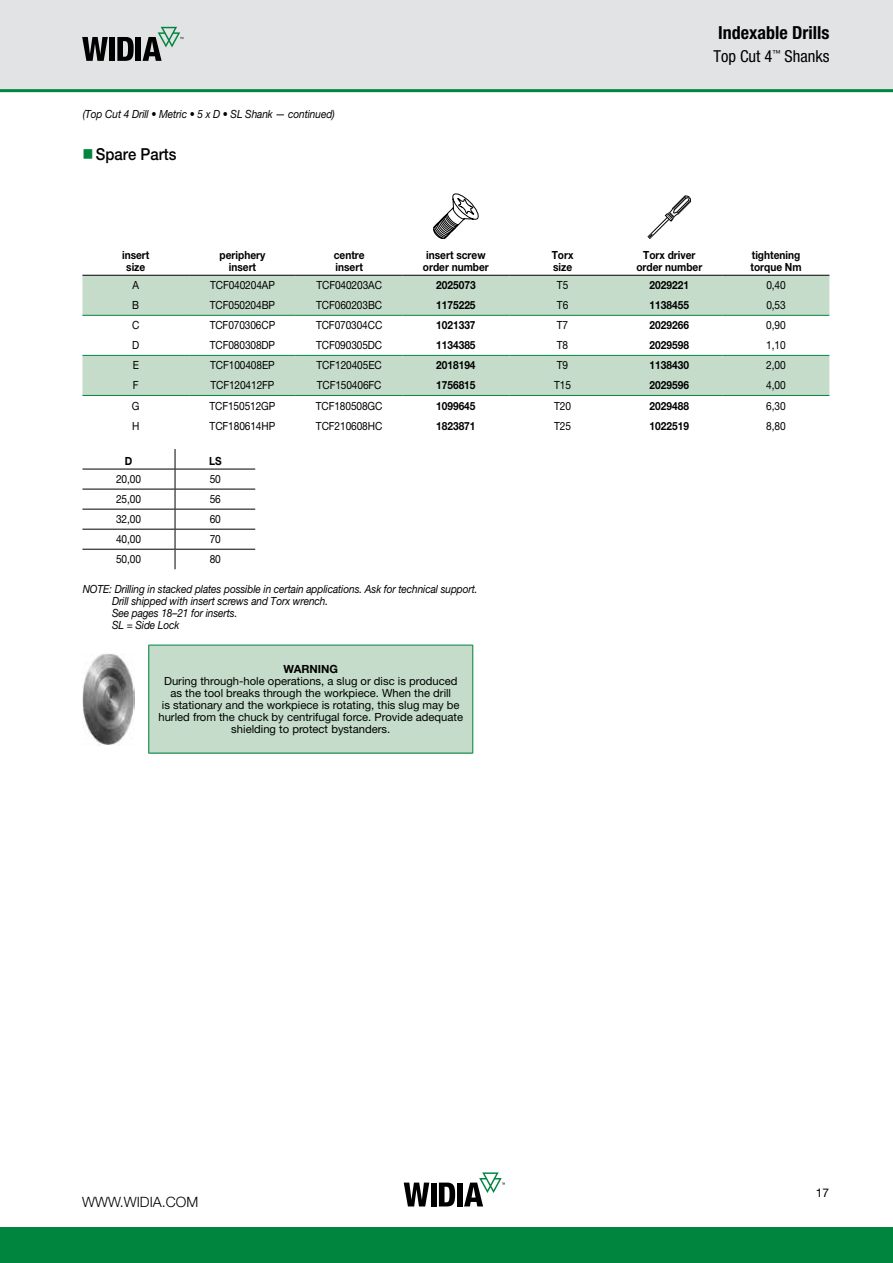
<style>
.page{position:relative;width:893px;height:1263px;background:#fff}
.page>*{position:absolute;margin:0;border:0;box-sizing:border-box;transform-origin:0 0}
.t1{font:700 condensed 18px "Helvetica Neue LT Std";color:#000}
.t2{font:condensed 16.5px "Helvetica Neue LT Std";color:#000}
.t3{font:500 16.5px "Helvetica Neue LT Std";color:#000;scale:.9 1}
.t4{font:300 14.25px "Helvetica Neue LT Std";color:#000}
.t5{font:12px "Helvetica Neue LT Std";color:#000}
.t6{font:11.25px "Helvetica Neue LT Std";letter-spacing:-.01em;color:#000;scale:.9 1}
.t7{font:11.25px/12px "Helvetica Neue LT Std";letter-spacing:-.01em;color:#000;text-align:center}
.t8{font:700 11.25px/12px "Helvetica Neue LT Std";color:#000;scale:.9 1}
.t9{font:italic 11.25px/12px "Helvetica Neue LT Std";letter-spacing:-.01em;color:#000;scale:.9 1}
.t10{font:700 11.25px "Helvetica Neue LT Std";color:#000}
.s1{color:#00853f}
</style>
<div class="page">
<div style="left:0;top:0;width:893px;height:92px;background:#e2e3e4"></div>
<hr style="left:0;top:89px;width:893px;height:3px;background:#00853f">
<svg style="left:404px;top:1182px;width:25px;height:24px"></svg>
<div style="left:431px;top:1182px;width:5px;height:24px;background:#000"></div>
<svg style="left:439px;top:1182px;width:16px;height:24px"></svg>
<div style="left:457px;top:1182px;width:6px;height:24px;background:#000"></div>
<svg style="left:464px;top:1172px;width:41px;height:34px"></svg>
<div style="left:0;top:1226px;width:893px;height:37px;background:#00853f"></div>
<svg style="left:82px;top:37px;width:26px;height:24px"></svg>
<div style="left:109px;top:37px;width:6px;height:24px;background:#000"></div>
<svg style="left:117px;top:37px;width:17px;height:24px"></svg>
<div style="left:136px;top:37px;width:5px;height:24px;background:#000"></div>
<svg style="left:143px;top:27px;width:40px;height:34px"></svg>
<hr style="left:82px;top:469px;width:93px;height:1px;background:#000">
<hr style="left:175px;top:469px;width:80px;height:1px;background:#000">
<hr style="left:82px;top:489px;width:93px;height:1px;background:#000">
<hr style="left:175px;top:489px;width:80px;height:1px;background:#000">
<hr style="left:82px;top:509px;width:93px;height:1px;background:#000">
<hr style="left:175px;top:509px;width:80px;height:1px;background:#000">
<hr style="left:82px;top:529px;width:93px;height:1px;background:#000">
<hr style="left:175px;top:529px;width:80px;height:1px;background:#000">
<hr style="left:82px;top:549px;width:93px;height:1px;background:#000">
<hr style="left:175px;top:549px;width:80px;height:1px;background:#000">
<svg style="left:175px;top:449px;width:1px;height:120px"></svg>
<div style="left:82px;top:276px;width:747px;height:39px;background:#c4dcc9"></div>
<div style="left:82px;top:354px;width:747px;height:41px;background:#c4dcc9"></div>
<hr style="left:82px;top:275px;width:107px;height:1px;background:#000">
<hr style="left:189px;top:275px;width:107px;height:1px;background:#000">
<hr style="left:296px;top:275px;width:107px;height:1px;background:#000">
<hr style="left:403px;top:275px;width:106px;height:1px;background:#000">
<hr style="left:509px;top:275px;width:107px;height:1px;background:#000">
<hr style="left:616px;top:275px;width:107px;height:1px;background:#000">
<hr style="left:723px;top:275px;width:106px;height:1px;background:#000">
<hr style="left:82px;top:315px;width:107px;height:1px;background:#00853f">
<hr style="left:189px;top:315px;width:107px;height:1px;background:#00853f">
<hr style="left:296px;top:315px;width:107px;height:1px;background:#00853f">
<hr style="left:403px;top:315px;width:106px;height:1px;background:#00853f">
<hr style="left:509px;top:315px;width:107px;height:1px;background:#00853f">
<hr style="left:616px;top:315px;width:107px;height:1px;background:#00853f">
<hr style="left:723px;top:315px;width:106px;height:1px;background:#00853f">
<hr style="left:82px;top:355px;width:107px;height:1px;background:#00853f">
<hr style="left:189px;top:355px;width:107px;height:1px;background:#00853f">
<hr style="left:296px;top:355px;width:107px;height:1px;background:#00853f">
<hr style="left:403px;top:355px;width:106px;height:1px;background:#00853f">
<hr style="left:509px;top:355px;width:107px;height:1px;background:#00853f">
<hr style="left:616px;top:355px;width:107px;height:1px;background:#00853f">
<hr style="left:723px;top:355px;width:106px;height:1px;background:#00853f">
<hr style="left:82px;top:395px;width:107px;height:1px;background:#00853f">
<hr style="left:189px;top:395px;width:107px;height:1px;background:#00853f">
<hr style="left:296px;top:395px;width:107px;height:1px;background:#00853f">
<hr style="left:403px;top:395px;width:106px;height:1px;background:#00853f">
<hr style="left:509px;top:395px;width:107px;height:1px;background:#00853f">
<hr style="left:616px;top:395px;width:107px;height:1px;background:#00853f">
<hr style="left:723px;top:395px;width:106px;height:1px;background:#00853f">
<svg style="left:433px;top:194px;width:45px;height:45px"></svg>
<svg style="left:647px;top:196px;width:44px;height:43px"></svg>
<div style="left:149px;top:645px;width:324px;height:108px;background:#c4dcc9"></div>
<hr style="left:149px;top:645px;width:323px;height:1px;background:#00853f">
<hr style="left:148px;top:645px;width:1px;height:108px;background:#00853f">
<hr style="left:472px;top:645px;width:1px;height:108px;background:#00853f">
<hr style="left:149px;top:753px;width:323px;height:1px;background:#00853f">
<img style="left:82px;top:653px;width:53px;height:92px">
<p class="t9" style="left:83px;top:107px;width:282px">(Top Cut 4 Drill • Metric • 5 x D • SL Shank — continued)</p>
<h2 class="t3" style="left:82px;top:144px;width:106px"><span class="s1">■</span> Spare Parts</h2>
<h1 class="t1" style="left:718px;top:22px;width:113px">Indexable Drills</h1>
<h2 class="t2" style="left:713px;top:46px;width:117px">Top Cut 4<sup>™</sup> Shanks</h2>
<p class="t8" style="left:122px;top:248px;width:32px;text-align:center">insert size</p>
<p class="t8" style="left:220px;top:248px;width:52px;text-align:center">periphery insert</p>
<p class="t8" style="left:334px;top:248px;width:36px">centre insert</p>
<p class="t8" style="left:423px;top:248px;width:75px">insert screw order number</p>
<p class="t8" style="left:552px;top:248px;width:26px">Torx size</p>
<p class="t8" style="left:636px;top:248px;width:75px;text-align:center">Torx driver order number</p>
<p class="t8" style="left:750px;top:248px;width:58px">tightening torque Nm</p>
<p class="t6" style="left:133px;top:279px;width:9px">A</p>
<p class="t6" style="left:210px;top:279px;width:74px">TCF040204AP</p>
<p class="t6" style="left:316px;top:279px;width:74px">TCF040203AC</p>
<p class="t8" style="left:436px;top:279px;width:45px">2025073</p>
<p class="t6" style="left:557px;top:279px;width:14px">T5</p>
<p class="t8" style="left:650px;top:279px;width:45px">2029221</p>
<p class="t6" style="left:766px;top:279px;width:23px">0,40</p>
<p class="t6" style="left:132px;top:299px;width:9px">B</p>
<p class="t6" style="left:210px;top:299px;width:74px">TCF050204BP</p>
<p class="t6" style="left:316px;top:299px;width:75px">TCF060203BC</p>
<p class="t8" style="left:436px;top:299px;width:45px">1175225</p>
<p class="t6" style="left:557px;top:299px;width:14px">T6</p>
<p class="t8" style="left:650px;top:299px;width:45px">1138455</p>
<p class="t6" style="left:766px;top:299px;width:23px">0,53</p>
<p class="t6" style="left:132px;top:319px;width:10px">C</p>
<p class="t6" style="left:210px;top:319px;width:74px">TCF070306CP</p>
<p class="t6" style="left:316px;top:319px;width:75px">TCF070304CC</p>
<p class="t8" style="left:436px;top:319px;width:45px">1021337</p>
<p class="t6" style="left:557px;top:319px;width:14px">T7</p>
<p class="t8" style="left:650px;top:319px;width:45px">2029266</p>
<p class="t6" style="left:766px;top:319px;width:23px">0,90</p>
<p class="t6" style="left:132px;top:339px;width:9px">D</p>
<p class="t6" style="left:210px;top:339px;width:74px">TCF080308DP</p>
<p class="t6" style="left:316px;top:339px;width:75px">TCF090305DC</p>
<p class="t8" style="left:436px;top:339px;width:45px">1134385</p>
<p class="t6" style="left:557px;top:339px;width:14px">T8</p>
<p class="t8" style="left:650px;top:339px;width:45px">2029598</p>
<p class="t6" style="left:766px;top:339px;width:23px">1,10</p>
<p class="t6" style="left:133px;top:359px;width:8px">E</p>
<p class="t6" style="left:210px;top:359px;width:73px">TCF100408EP</p>
<p class="t6" style="left:317px;top:359px;width:74px">TCF120405EC</p>
<p class="t8" style="left:436px;top:359px;width:45px">2018194</p>
<p class="t6" style="left:557px;top:359px;width:14px">T9</p>
<p class="t8" style="left:650px;top:359px;width:45px">1138430</p>
<p class="t6" style="left:766px;top:359px;width:23px">2,00</p>
<p class="t6" style="left:133px;top:379px;width:8px">F</p>
<p class="t6" style="left:210px;top:379px;width:73px">TCF120412FP</p>
<p class="t6" style="left:317px;top:379px;width:74px">TCF150406FC</p>
<p class="t8" style="left:436px;top:379px;width:45px">1756815</p>
<p class="t6" style="left:554px;top:379px;width:20px">T15</p>
<p class="t8" style="left:650px;top:379px;width:45px">2029596</p>
<p class="t6" style="left:766px;top:379px;width:23px">4,00</p>
<p class="t6" style="left:132px;top:399px;width:10px">G</p>
<p class="t6" style="left:209px;top:399px;width:75px">TCF150512GP</p>
<p class="t6" style="left:316px;top:399px;width:76px">TCF180508GC</p>
<p class="t8" style="left:436px;top:399px;width:45px">1099645</p>
<p class="t6" style="left:554px;top:399px;width:20px">T20</p>
<p class="t8" style="left:650px;top:399px;width:45px">2029488</p>
<p class="t6" style="left:766px;top:399px;width:23px">6,30</p>
<p class="t6" style="left:132px;top:419px;width:10px">H</p>
<p class="t6" style="left:210px;top:419px;width:74px">TCF180614HP</p>
<p class="t6" style="left:316px;top:419px;width:75px">TCF210608HC</p>
<p class="t8" style="left:436px;top:419px;width:45px">1823871</p>
<p class="t6" style="left:554px;top:419px;width:20px">T25</p>
<p class="t8" style="left:650px;top:419px;width:45px">1022519</p>
<p class="t6" style="left:766px;top:419px;width:23px">8,80</p>
<p class="t8" style="left:125px;top:454px;width:10px">D</p>
<p class="t8" style="left:209px;top:454px;width:15px">LS</p>
<p class="t6" style="left:116px;top:472px;width:29px">20,00</p>
<p class="t6" style="left:210px;top:472px;width:14px">50</p>
<p class="t6" style="left:116px;top:492px;width:29px">25,00</p>
<p class="t6" style="left:210px;top:492px;width:14px">56</p>
<p class="t6" style="left:116px;top:512px;width:29px">32,00</p>
<p class="t6" style="left:210px;top:512px;width:14px">60</p>
<p class="t6" style="left:116px;top:532px;width:29px">40,00</p>
<p class="t6" style="left:210px;top:532px;width:14px">70</p>
<p class="t6" style="left:116px;top:552px;width:29px">50,00</p>
<p class="t6" style="left:210px;top:552px;width:14px">80</p>
<p class="t9" style="left:112px;top:582px;width:408px;text-indent:-29px">NOTE: Drilling in stacked plates possible in certain applications. Ask for technical support.<br>Drill shipped with insert screws and Torx wrench.<br>See pages 18–21 for inserts.<br>SL = Side Lock</p>
<p class="t10" style="left:283px;top:662px;width:56px">WARNING</p>
<p class="t7" style="left:158px;top:675px;width:306px">During through-hole operations, a slug or disc is produced as the tool breaks through the workpiece. When the drill<br>is stationary and the workpiece is rotating, this slug may be hurled from the chuck by centrifugal force. Provide adequate shielding to protect bystanders.</p>
<p class="t4" style="left:82px;top:1193px;width:118px">WWW.WIDIA.COM</p>
<p class="t5" style="left:816px;top:1185px;width:15px">17</p>
</div>
